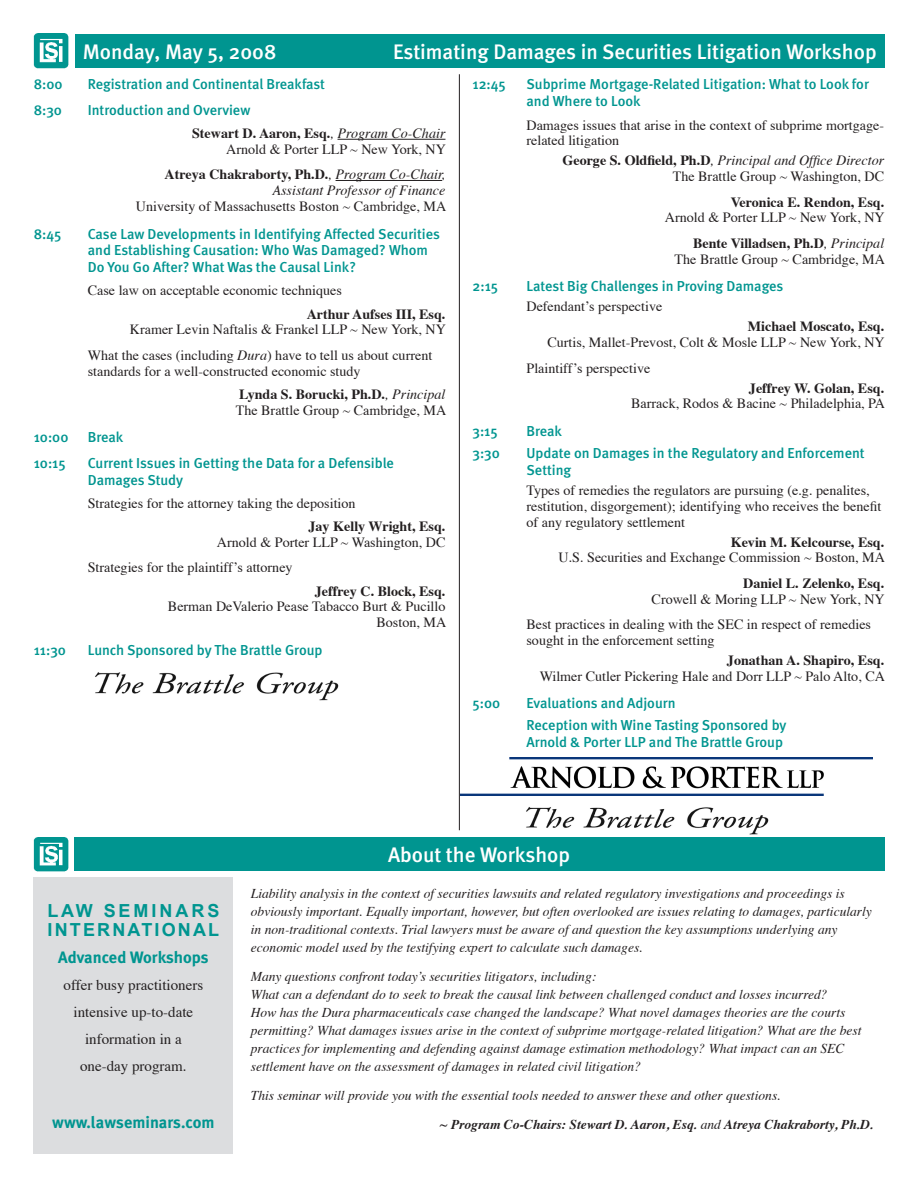
<style>
.page{position:relative;width:918px;height:1188px;background:#fff}
.page>*{position:absolute;margin:0;border:0;box-sizing:border-box;transform-origin:0 0}
.TitleH2{font:500 21px "Meta";color:#fff}
.StartDay{font:500 21px "Meta";color:#fff}
.t1{font:700 18px/19.5px "Arial";letter-spacing:.12em;color:#009590}
.t2{font:700 16.5px "Meta Plus";color:#009590}
.t3{font:15px/27px "Times";color:#231f20;text-align:center}
.Program_Topic_Headin{font:500 14.4px/16.8px "Meta";color:#009590}
.Speaker_Topic{font:14.1px/15.8px "Times";color:#231f20}
.Speaker_Location{font:14.1px/15.8px "Times";color:#231f20;text-align:right}
.Speaker_Info{font:700 14.1px "Times";color:#231f20}
.Speaker_Info-2{font:italic 14.1px/15.8px "Times";color:#231f20;text-align:right}
.MissionStatement{font:italic 13.5px/18px "Times";color:#231f20}
.MissionStatement-2{font:italic 700 13.5px "Times";color:#231f20}
.s1{font-weight:400;font-style:italic}
.s2{font-weight:700;font-style:normal}
.s3{font-style:italic}
.s4{font-weight:400}
</style>
<div class="page">
<div style="left:74px;top:34px;width:810px;height:34px;background:#009590"></div>
<hr style="left:459px;top:74px;width:1px;height:756px;background:#231f20">
<hr style="left:338px;top:139px;width:108px;height:1px;background:#231f20">
<hr style="left:336px;top:180px;width:106px;height:1px;background:#231f20">
<div style="left:34px;top:878px;width:199px;height:276px;background:#dcdddf"></div>
<img style="left:33px;top:34px;width:42px;height:35px">
<img style="left:33px;top:837px;width:36px;height:35px">
<img style="left:460px;top:758px;width:413px;height:37px">
<img style="left:95px;top:672px;width:244px;height:29px">
<img style="left:526px;top:807px;width:243px;height:28px">
<div style="left:74px;top:837px;width:810px;height:34px;background:#009590"></div>
<p class="StartDay" style="left:83px;top:39px;width:195px">Monday, May 5, 2008</p>
<p class="TitleH2" style="left:393px;top:39px;width:485px">Estimating Damages in Securities Litigation Workshop</p>
<p class="Program_Topic_Headin" style="left:34px;top:76px;width:30px">8:00</p>
<p class="Program_Topic_Headin" style="left:88px;top:76px;width:239px">Registration and Continental Breakfast</p>
<p class="Program_Topic_Headin" style="left:34px;top:101px;width:30px">8:30</p>
<p class="Program_Topic_Headin" style="left:88px;top:101px;width:164px">Introduction and Overview</p>
<p class="Speaker_Info" style="left:192px;top:120px;width:255px">Stewart D. Aaron, Esq.<span class="s1">, Program Co-Chair</span></p>
<p class="Speaker_Location" style="left:226px;top:140px;width:221px">Arnold &amp; Porter LLP ~ New York, NY</p>
<p class="Speaker_Info-2" style="left:165px;top:166px;width:282px"><span class="s2">Atreya Chakraborty, Ph.D.</span>, Program Co-Chair,<br>Assistant Professor of Finance</p>
<p class="Speaker_Location" style="left:136px;top:197px;width:312px">University of Massachusetts Boston ~ Cambridge, MA</p>
<p class="Program_Topic_Headin" style="left:34px;top:225px;width:29px">8:45</p>
<p class="Program_Topic_Headin" style="left:88px;top:225px;width:354px">Case Law Developments in Identifying Affected Securities and Establishing Causation: Who Was Damaged? Whom<br>Do You Go After? What Was the Causal Link?</p>
<p class="Speaker_Topic" style="left:88px;top:282px;width:256px">Case law on acceptable economic techniques</p>
<p class="Speaker_Info" style="left:307px;top:300px;width:140px">Arthur Aufses III, Esq.</p>
<p class="Speaker_Location" style="left:130px;top:321px;width:318px">Kramer Levin Naftalis &amp; Frankel LLP ~ New York, NY</p>
<p class="Speaker_Topic" style="left:88px;top:346px;width:346px">What the cases (including <span class="s3">Dura</span>) have to tell us about current standards for a well-constructed economic study</p>
<p class="Speaker_Info" style="left:239px;top:381px;width:208px">Lynda S. Borucki, Ph.D.<span class="s1">, Principal</span></p>
<p class="Speaker_Location" style="left:236px;top:401px;width:212px">The Brattle Group ~ Cambridge, MA</p>
<p class="Program_Topic_Headin" style="left:34px;top:429px;width:36px">10:00</p>
<p class="Program_Topic_Headin" style="left:88px;top:429px;width:37px">Break</p>
<p class="Program_Topic_Headin" style="left:34px;top:454px;width:34px">10:15</p>
<p class="Program_Topic_Headin" style="left:88px;top:454px;width:308px">Current Issues in Getting the Data for a Defensible<br>Damages Study</p>
<p class="Speaker_Topic" style="left:88px;top:494px;width:269px">Strategies for the attorney taking the deposition</p>
<p class="Speaker_Info" style="left:309px;top:513px;width:138px">Jay Kelly Wright, Esq.</p>
<p class="Speaker_Location" style="left:217px;top:533px;width:230px">Arnold &amp; Porter LLP ~ Washington, DC</p>
<p class="Speaker_Topic" style="left:88px;top:559px;width:206px">Strategies for the plaintiff’s attorney</p>
<p class="Speaker_Info" style="left:315px;top:577px;width:132px">Jeffrey C. Block, Esq.</p>
<p class="Speaker_Location" style="left:168px;top:598px;width:280px">Berman DeValerio Pease Tabacco Burt &amp; Pucillo<br>Boston, MA</p>
<p class="Program_Topic_Headin" style="left:34px;top:641px;width:34px">11:30</p>
<p class="Program_Topic_Headin" style="left:88px;top:641px;width:236px">Lunch Sponsored by The Brattle Group</p>
<p class="Program_Topic_Headin" style="left:472px;top:76px;width:35px">12:45</p>
<p class="Program_Topic_Headin" style="left:526px;top:76px;width:344px">Subprime Mortgage-Related Litigation: What to Look for and Where to Look</p>
<p class="Speaker_Topic" style="left:526px;top:116px;width:359px">Damages issues that arise in the context of subprime mortgage&shy;related litigation</p>
<p class="Speaker_Info-2" style="left:562px;top:152px;width:323px"><span class="s2">George S. Oldfield, Ph.D</span>, Principal and Office Director</p>
<p class="Speaker_Location" style="left:673px;top:167px;width:213px">The Brattle Group ~ Washington, DC</p>
<p class="Speaker_Info" style="left:731px;top:188px;width:155px">Veronica E. Rendon, Esq.</p>
<p class="Speaker_Location" style="left:665px;top:209px;width:221px">Arnold &amp; Porter LLP ~ New York, NY</p>
<p class="Speaker_Info" style="left:693px;top:230px;width:193px">Bente Villadsen, Ph.D<span class="s1">, Principal</span></p>
<p class="Speaker_Location" style="left:675px;top:250px;width:212px">The Brattle Group ~ Cambridge, MA</p>
<p class="Program_Topic_Headin" style="left:472px;top:278px;width:27px">2:15</p>
<p class="Program_Topic_Headin" style="left:526px;top:278px;width:258px">Latest Big Challenges in Proving Damages</p>
<p class="Speaker_Topic" style="left:526px;top:297px;width:137px">Defendant’s perspective</p>
<p class="Speaker_Info" style="left:748px;top:313px;width:138px">Michael Moscato, Esq.</p>
<p class="Speaker_Location" style="left:547px;top:333px;width:339px">Curtis, Mallet-Prevost, Colt &amp; Mosle LLP ~ New York, NY</p>
<p class="Speaker_Topic" style="left:526px;top:359px;width:125px">Plaintiff’s perspective</p>
<p class="Speaker_Info" style="left:749px;top:374px;width:137px">Jeffrey W. Golan, Esq.</p>
<p class="Speaker_Location" style="left:631px;top:395px;width:255px">Barrack, Rodos &amp; Bacine ~ Philadelphia, PA</p>
<p class="Program_Topic_Headin" style="left:472px;top:422px;width:27px">3:15</p>
<p class="Program_Topic_Headin" style="left:526px;top:422px;width:37px">Break</p>
<p class="Program_Topic_Headin" style="left:472px;top:445px;width:29px">3:30</p>
<p class="Program_Topic_Headin" style="left:526px;top:445px;width:340px">Update on Damages in the Regulatory and Enforcement<br>Setting</p>
<p class="Speaker_Topic" style="left:526px;top:481px;width:356px">Types of remedies the regulators are pursuing (e.g. penalites, restitution, disgorgement); identifying who receives the benefit of any regulatory settlement</p>
<p class="Speaker_Info" style="left:731px;top:528px;width:155px">Kevin M. Kelcourse, Esq.</p>
<p class="Speaker_Location" style="left:559px;top:549px;width:328px">U.S. Securities and Exchange Commission ~ Boston, MA</p>
<p class="Speaker_Info" style="left:743px;top:570px;width:143px">Daniel L. Zelenko, Esq.</p>
<p class="Speaker_Location" style="left:652px;top:590px;width:235px">Crowell &amp; Moring LLP ~ New York, NY</p>
<p class="Speaker_Topic" style="left:526px;top:615px;width:346px">Best practices in dealing with the SEC in respect of remedies sought in the enforcement setting</p>
<p class="Speaker_Info" style="left:727px;top:647px;width:159px">Jonathan A. Shapiro, Esq.</p>
<p class="Speaker_Location" style="left:540px;top:667px;width:347px">Wilmer Cutler Pickering Hale and Dorr LLP ~ Palo Alto, CA</p>
<p class="Program_Topic_Headin" style="left:472px;top:695px;width:29px">5:00</p>
<p class="Program_Topic_Headin" style="left:526px;top:695px;width:151px">Evaluations and Adjourn</p>
<p class="Program_Topic_Headin" style="left:526px;top:717px;width:262px">Reception with Wine Tasting Sponsored by<br>Arnold &amp; Porter LLP and The Brattle Group</p>
<p class="t1" style="left:47px;top:901px;width:174px">LAW SEMINARS<br>INTERNATIONAL</p>
<p class="t2" style="left:58px;top:948px;width:152px">Advanced Workshops</p>
<p class="t3" style="left:64px;top:970px;width:141px">offer busy practitioners intensive up-to-date information in a one-day program.</p>
<p class="t2" style="left:52px;top:1113px;width:164px">www.lawseminars.com</p>
<p class="TitleH2" style="left:388px;top:843px;width:184px">About the Workshop</p>
<p class="MissionStatement" style="left:251px;top:884px;width:623px">Liability analysis in the context of securities lawsuits and related regulatory investigations and proceedings is obviously important. Equally important, however, but often overlooked are issues relating to damages, particularly in non-traditional contexts. Trial lawyers must be aware of and question the key assumptions underlying any economic model used by the testifying expert to calculate such damages.</p>
<p class="MissionStatement" style="left:251px;top:967px;width:612px">Many questions confront today’s securities litigators, including:<br>What can a defendant do to seek to break the causal link between challenged conduct and losses incurred?<br>How has the Dura pharmaceuticals case changed the landscape? What novel damages theories are the courts permitting? What damages issues arise in the context of subprime mortgage-related litigation? What are the best practices for implementing and defending against damage estimation methodology? What impact can an SEC settlement have on the assessment of damages in related civil litigation?</p>
<p class="MissionStatement" style="left:251px;top:1085px;width:531px">This seminar will provide you with the essential tools needed to answer these and other questions.</p>
<p class="MissionStatement-2" style="left:440px;top:1112px;width:435px">~ Program Co-Chairs: Stewart D. Aaron, Esq. <span class="s4">and</span> Atreya Chakraborty, Ph.D.</p>
</div>
